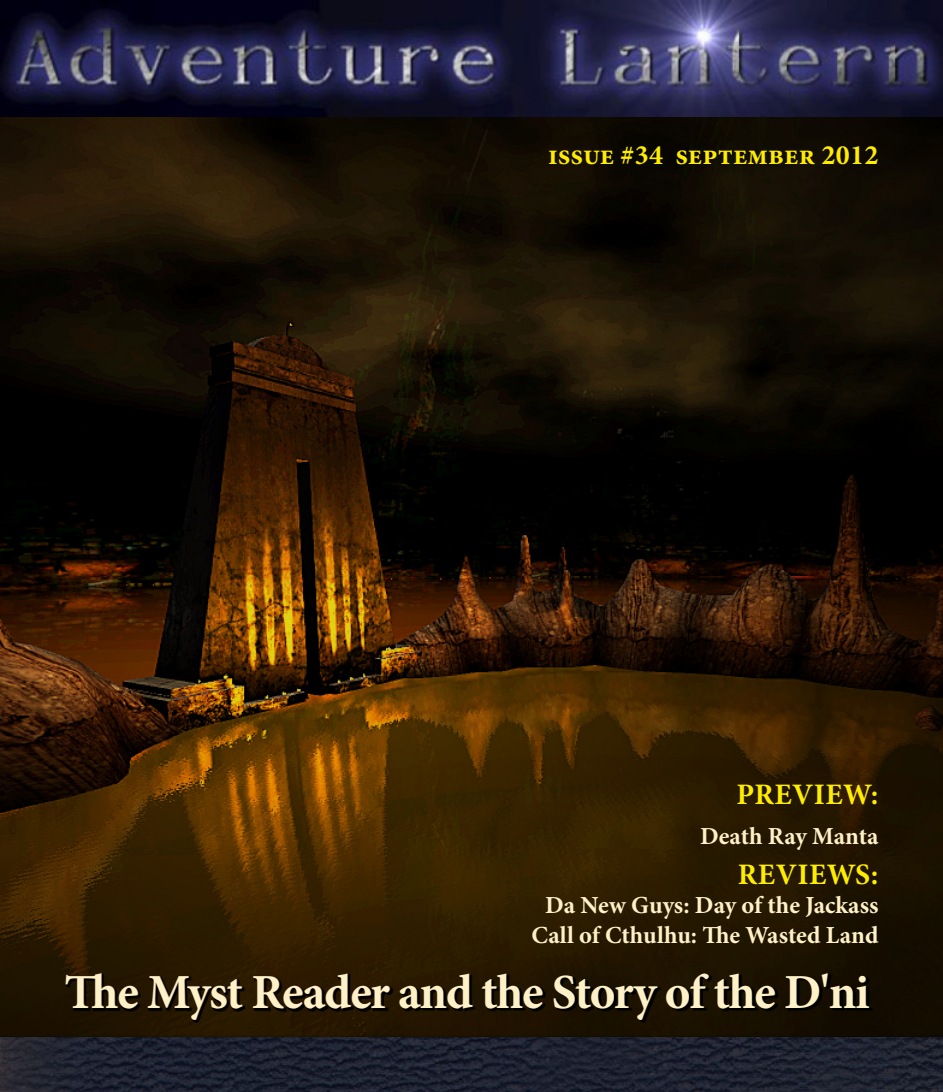
<style>
.page{position:relative;width:943px;height:1092px;background:#fff}
.page>*{position:absolute;margin:0;border:0;box-sizing:border-box;transform-origin:0 0}
.t1{font:700 49px "Minion Pro";letter-spacing:-.025em;color:#fef1c7}
.t2{font:700 29.75px "Minion Pro";letter-spacing:.015em;color:#ffed00}
.t3{font:700 28px "Minion Pro";color:#ffed00}
.t4{font:700 24.5px/29.8px "Minion Pro";color:#fef1c7;text-align:center}
</style>
<div class="page">
<img style="left:0;top:116px;width:943px;height:921px">
<svg style="left:0;top:1037px;width:943px;height:54px;background:#1e212f"></svg>
<img style="left:0;top:0;width:943px;height:116px">
<svg style="left:67px;top:973px;width:876px;height:93px;background:#191510"></svg>
<svg style="left:65px;top:971px;width:74px;height:37px;background:#190e02"></svg>
<svg style="left:147px;top:974px;width:97px;height:117px;background:#1d1916"></svg>
<svg style="left:252px;top:971px;width:139px;height:38px;background:#1c1002"></svg>
<p class="t3" style="left:548px;top:135px;width:332px">issue #34 september 2012</p>
<p class="t2" style="left:736px;top:773px;width:143px">pReview:</p>
<p class="t4" style="left:700px;top:820px;width:180px">Death Ray Manta</p>
<p class="t2" style="left:738px;top:853px;width:142px">Reviews:</p>
<p class="t4" style="left:531px;top:890px;width:348px">Da New Guys: Day of the Jackass<br>Call of Cthulhu: The Wasted Land</p>
<h1 class="t1" style="left:64px;top:957px;width:806px">The Myst Reader and the Story of the D'ni</h1>
</div>
